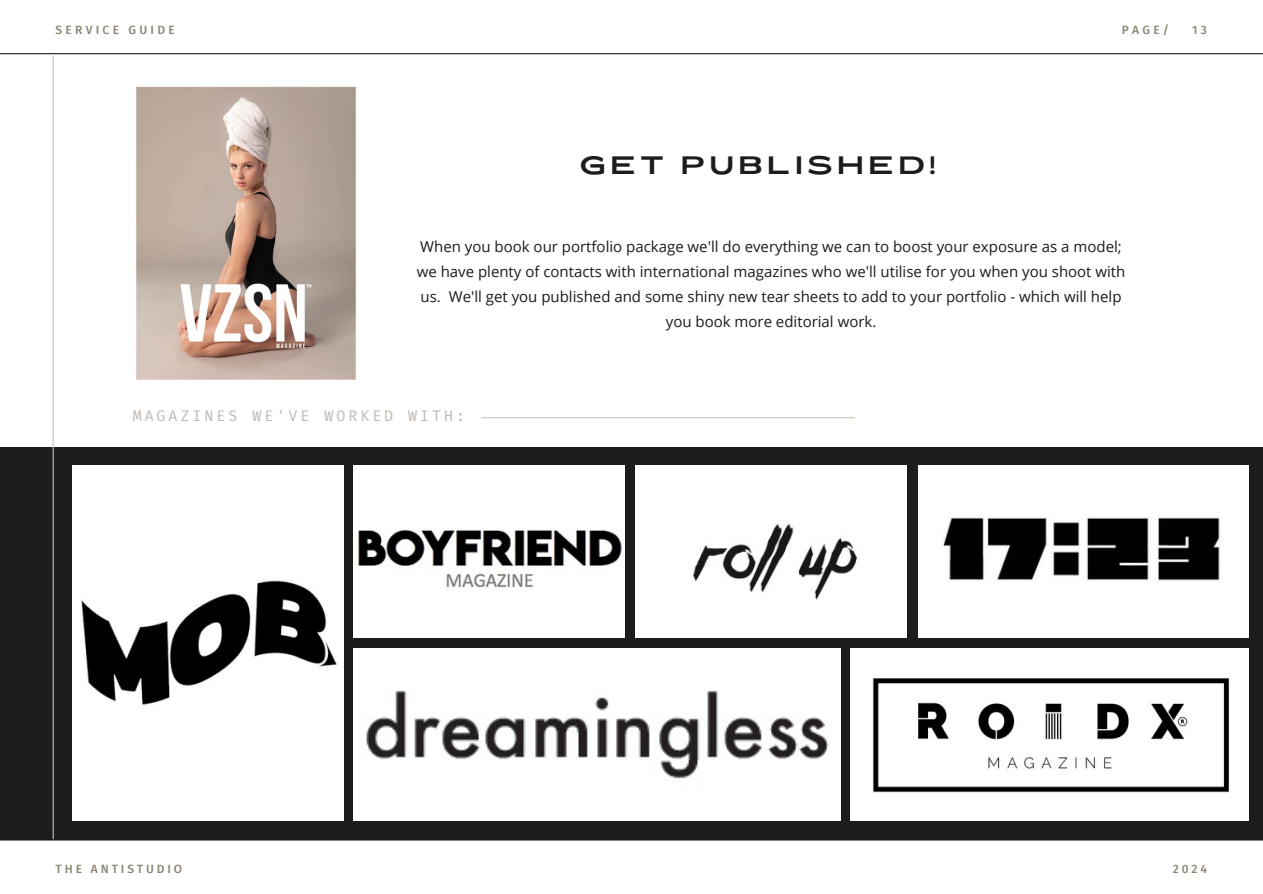
<style>
.page{position:relative;width:1263px;height:894px;background:#fff}
.page>*{position:absolute;margin:0;border:0;box-sizing:border-box;transform-origin:0 0}
.t1{font:700 24px "Messapia";letter-spacing:.19em;color:#1c1c1c}
.t2{font:15px/24.8px "Open Sans";color:#1c1c1c;text-align:center}
.t3{font:15px "Fira Mono";letter-spacing:.2em;color:#c2b8b0}
.t4{font:500 12px "Fira Sans";letter-spacing:.24em;color:#8c8573}
.t5{font:500 12px "Fira Sans";letter-spacing:.27em;color:#8c8573}
</style>
<div class="page">
<hr style="left:0;top:839px;width:1263px;height:1px;background:#1c1c1c">
<hr style="left:0;top:53px;width:1263px;height:1px;background:#1c1c1c">
<div style="left:0;top:446px;width:1263px;height:393px;background:#1c1c1c"></div>
<hr style="left:53px;top:55px;width:1px;height:783px;background:#cdc4b5">
<hr style="left:481px;top:417px;width:374px;height:1px;background:#cdc4b5">
<img style="left:136px;top:86px;width:220px;height:294px">
<img style="left:851px;top:648px;width:397px;height:172px">
<img style="left:636px;top:465px;width:271px;height:172px">
<img style="left:354px;top:465px;width:271px;height:172px">
<img style="left:73px;top:465px;width:271px;height:355px">
<img style="left:354px;top:648px;width:487px;height:172px">
<img style="left:918px;top:465px;width:330px;height:172px">
<p class="t5" style="left:56px;top:23px;width:121px">SERVICE GUIDE</p>
<p class="t4" style="left:1122px;top:23px;width:49px">PAGE/</p>
<p class="t4" style="left:1192px;top:23px;width:16px">1 3</p>
<p class="t1" style="left:580px;top:150px;width:357px">GET PUBLISHED!</p>
<p class="t2" style="left:417px;top:234px;width:710px">When you book our portfolio package we'll do everything we can to boost your exposure as a model; we have plenty of contacts with international magazines who we'll utilise for you when you shoot with us. We'll get you published and some shiny new tear sheets to add to your portfolio - which will help you book more editorial work.</p>
<p class="t3" style="left:133px;top:407px;width:334px">MAGAZINES WE'VE WORKED WITH:</p>
<p class="t4" style="left:56px;top:861px;width:128px">THE ANTISTUDIO</p>
<p class="t4" style="left:1173px;top:861px;width:36px">2024</p>
</div>
